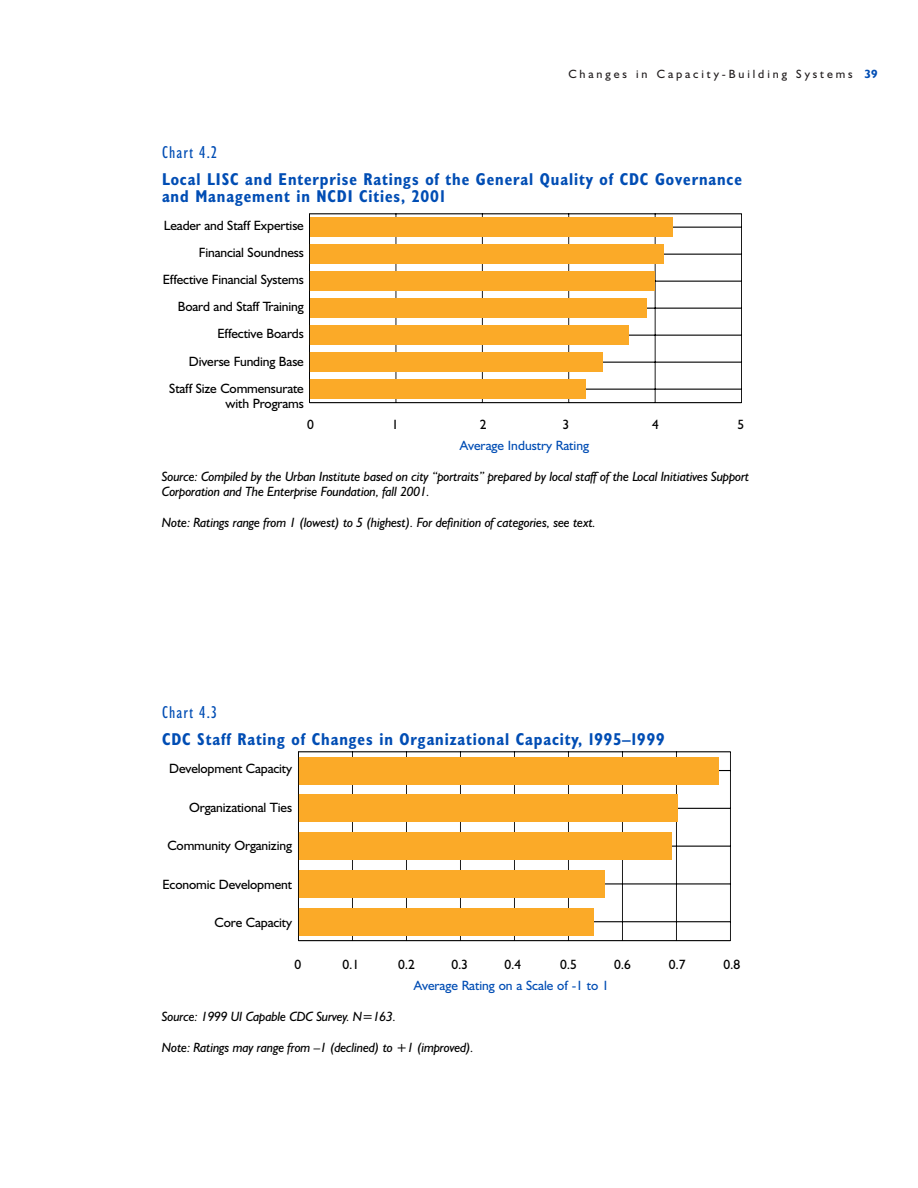
<style>
.page{position:relative;width:918px;height:1188px;background:#fff}
.page>*{position:absolute;margin:0;border:0;box-sizing:border-box;transform-origin:0 0}
.t1{font:700 condensed 17.25px/16.5px "Humanist 521 BT";letter-spacing:.05em;color:#004db4}
.t2{font:condensed 17.25px "Humanist 521 BT";letter-spacing:.065em;color:#004db4}
.t3{font:italic 13.5px/15px "Humanist 521 BT";letter-spacing:-.02em;color:#000}
.t4{font:13.5px/27.2px "Humanist 521 BT";letter-spacing:-.01em;color:#000;text-align:right}
.t5{font:13.5px "Humanist 521 BT";color:#004db4}
.t6{font:12px "Humanist 521 BT";letter-spacing:.24em;color:#231f20}
.s1{font-weight:700;color:#004db4}
</style>
<div class="page">
<svg style="left:298px;top:213px;width:444px;height:729px"></svg>
<p class="t6" style="left:568px;top:69px;width:311px">Changes in Capacity-Building Systems <span class="s1">39</span></p>
<p class="t2" style="left:162px;top:145px;width:57px">Chart 4.2</p>
<p class="t1" style="left:162px;top:173px;width:582px">Local LISC and Enterprise Ratings of the General Quality of CDC Governance and Management in NCDI Cities, 2001</p>
<p class="t4" style="left:163px;top:213px;width:143px">Leader and Staff Expertise<br>Financial Soundness<br>Effective Financial Systems<br>Board and Staff Training<br>Effective Boards<br>Diverse Funding Base<br>Staff Size Commensurate</p>
<p class="t4" style="left:226px;top:391px;width:80px">with Programs</p>
<p class="t4" style="left:307px;top:412px;width:8px">0</p>
<p class="t4" style="left:392px;top:412px;width:8px">1</p>
<p class="t4" style="left:480px;top:412px;width:8px">2</p>
<p class="t4" style="left:563px;top:412px;width:8px">3</p>
<p class="t4" style="left:652px;top:412px;width:8px">4</p>
<p class="t4" style="left:737px;top:412px;width:8px">5</p>
<p class="t5" style="left:460px;top:440px;width:131px">Average Industry Rating</p>
<p class="t3" style="left:162px;top:470px;width:589px">Source: Compiled by the Urban Institute based on city “portraits” prepared by local staff of the Local Initiatives Support<br>Corporation and The Enterprise Foundation, fall 2001.</p>
<p class="t3" style="left:162px;top:516px;width:436px">Note: Ratings range from 1 (lowest) to 5 (highest). For definition of categories, see text.</p>
<p class="t2" style="left:162px;top:705px;width:57px">Chart 4.3</p>
<p class="t1" style="left:162px;top:733px;width:504px">CDC Staff Rating of Changes in Organizational Capacity, 1995–1999</p>
<p class="t4" style="left:169px;top:757px;width:124px">Development Capacity</p>
<p class="t4" style="left:189px;top:795px;width:105px">Organizational Ties</p>
<p class="t4" style="left:167px;top:833px;width:126px">Community Organizing</p>
<p class="t4" style="left:162px;top:872px;width:131px">Economic Development</p>
<p class="t4" style="left:215px;top:910px;width:79px">Core Capacity</p>
<p class="t4" style="left:294px;top:952px;width:8px">0</p>
<p class="t4" style="left:343px;top:952px;width:18px">0.1</p>
<p class="t4" style="left:398px;top:952px;width:18px">0.2</p>
<p class="t4" style="left:451px;top:952px;width:18px">0.3</p>
<p class="t4" style="left:505px;top:952px;width:18px">0.4</p>
<p class="t4" style="left:560px;top:952px;width:18px">0.5</p>
<p class="t4" style="left:614px;top:952px;width:18px">0.6</p>
<p class="t4" style="left:669px;top:952px;width:18px">0.7</p>
<p class="t4" style="left:724px;top:952px;width:18px">0.8</p>
<p class="t5" style="left:414px;top:980px;width:197px">Average Rating on a Scale of -1 to 1</p>
<p class="t3" style="left:162px;top:1010px;width:236px">Source: 1999 UI Capable CDC Survey. N=163.</p>
<p class="t3" style="left:162px;top:1042px;width:313px">Note: Ratings may range from –1 (declined) to +1 (improved).</p>
</div>
